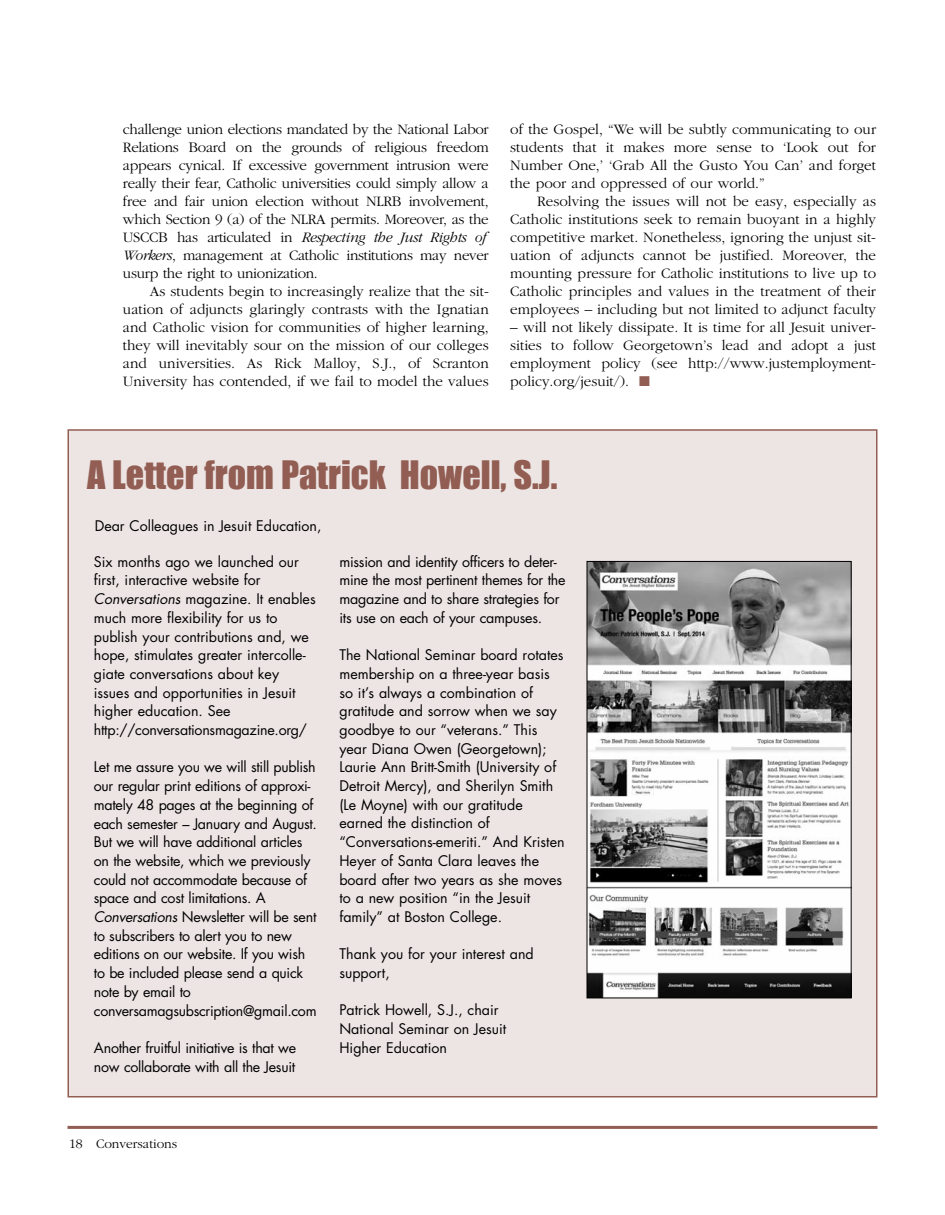
<style>
.page{position:relative;width:945px;height:1215px;background:#fff}
.page>*{position:absolute;margin:0;border:0;box-sizing:border-box;transform-origin:0 0}
.t1{font:36px "Impact";color:#925d53}
.t2{font:300 15px/18px "Garamond";letter-spacing:-.02em;color:#000;text-align:justify}
.t3{font:14.25px/18.8px "Futura";color:#000}
.t4{font:14.25px/18.8px "Futura";letter-spacing:-.02em;color:#000}
.t5{font:300 13.5px "Garamond";color:#000}
.s1{font-style:italic}
.s2{color:#925d53}
</style>
<div class="page">
<hr style="left:68px;top:1126px;width:810px;height:3px;background:#925d53">
<div style="left:69px;top:431px;width:807px;height:665px;background:#ede5e3"></div>
<img style="left:589px;top:563px;width:261px;height:433px">
<div style="left:587px;top:561px;width:265px;height:437px;border:1px solid #000"></div>
<p class="t2" style="left:123px;top:119px;width:367px;text-align:left">challenge union elections mandated by the National Labor Relations Board on the grounds of religious freedom appears cynical. If excessive government intrusion were really their fear, Catholic universities could simply allow a free and fair union election without NLRB involvement, which Section 9 (a) of the NLRA permits. Moreover, as the USCCB has articulated in <span class="s1">Respecting the Just Rights of Workers</span>, management at Catholic institutions may never usurp the right to unionization.</p>
<p class="t2" style="left:123px;top:281px;width:367px;text-indent:27px">As students begin to increasingly realize that the sit&shy;uation of adjuncts glaringly contrasts with the Ignatian and Catholic vision for communities of higher learning, they will inevitably sour on the mission of our colleges and universities. As Rick Malloy, S.J., of Scranton University has contended, if we fail to model the values</p>
<p class="t2" style="left:510px;top:119px;width:367px">of the Gospel, “We will be subtly communicating to our students that it makes more sense to ‘Look out for Number One,’ ‘Grab All the Gusto You Can’ and forget the poor and oppressed of our world.”</p>
<p class="t2" style="left:510px;top:191px;width:367px;text-indent:27px">Resolving the issues will not be easy, especially as Catholic institutions seek to remain buoyant in a highly competitive market. Nonetheless, ignoring the unjust sit&shy;uation of adjuncts cannot be justified. Moreover, the mounting pressure for Catholic institutions to live up to Catholic principles and values in the treatment of their employees – including but not limited to adjunct faculty</p>
<p class="t2" style="left:510px;top:317px;width:367px">– will not likely dissipate. It is time for all Jesuit univer&shy;sities to follow Georgetown’s lead and adopt a just employment policy (see http://www.justemployment&shy;policy.org/jesuit/). <span class="s2">■</span></p>
<h1 class="t1" style="left:87px;top:453px;width:472px">A Letter from Patrick Howell, S.J.</h1>
<p class="t3" style="left:95px;top:518px;width:228px">Dear Colleagues in Jesuit Education,</p>
<p class="t3" style="left:94px;top:553px;width:223px">Six months ago we launched our first, interactive website for <span class="s1">Conversations</span> magazine. It enables much more flexibility for us to publish your contributions and, we hope, stimulates greater intercolle&shy;giate conversations about key issues and opportunities in Jesuit higher education. See http://conversationsmagazine.org/</p>
<p class="t4" style="left:94px;top:759px;width:225px">Let me assure you we will still publish our regular print editions of approxi&shy;mately 48 pages at the beginning of each semester – January and August.<br>But we will have additional articles on the website, which we previously could not accommodate because of space and cost limitations. A <span class="s1">Conversations</span> Newsletter will be sent to subscribers to alert you to new editions on our website. If you wish to be included please send a quick note by email to conversamagsubscription@gmail.com</p>
<p class="t4" style="left:94px;top:1040px;width:204px">Another fruitful initiative is that we now collaborate with all the Jesuit</p>
<p class="t4" style="left:339px;top:553px;width:228px">mission and identity officers to deter&shy;mine the most pertinent themes for the magazine and to share strategies for its use on each of your campuses.</p>
<p class="t3" style="left:339px;top:647px;width:227px">The National Seminar board rotates membership on a three-year basis so it’s always a combination of gratitude and sorrow when we say goodbye to our “veterans.” This year Diana Owen (Georgetown);<br>Laurie Ann Britt-Smith (University of<br>Detroit Mercy), and Sherilyn Smith (Le Moyne) with our gratitude earned the distinction of “Conversations-emeriti.” And Kristen<br>Heyer of Santa Clara leaves the board after two years as she moves to a new position “in the Jesuit family” at Boston College.</p>
<p class="t3" style="left:339px;top:946px;width:196px">Thank you for your interest and support,</p>
<p class="t3" style="left:339px;top:1002px;width:168px">Patrick Howell, S.J., chair<br>National Seminar on Jesuit<br>Higher Education</p>
<p class="t5" style="left:69px;top:1135px;width:110px">18 Conversations</p>
</div>
